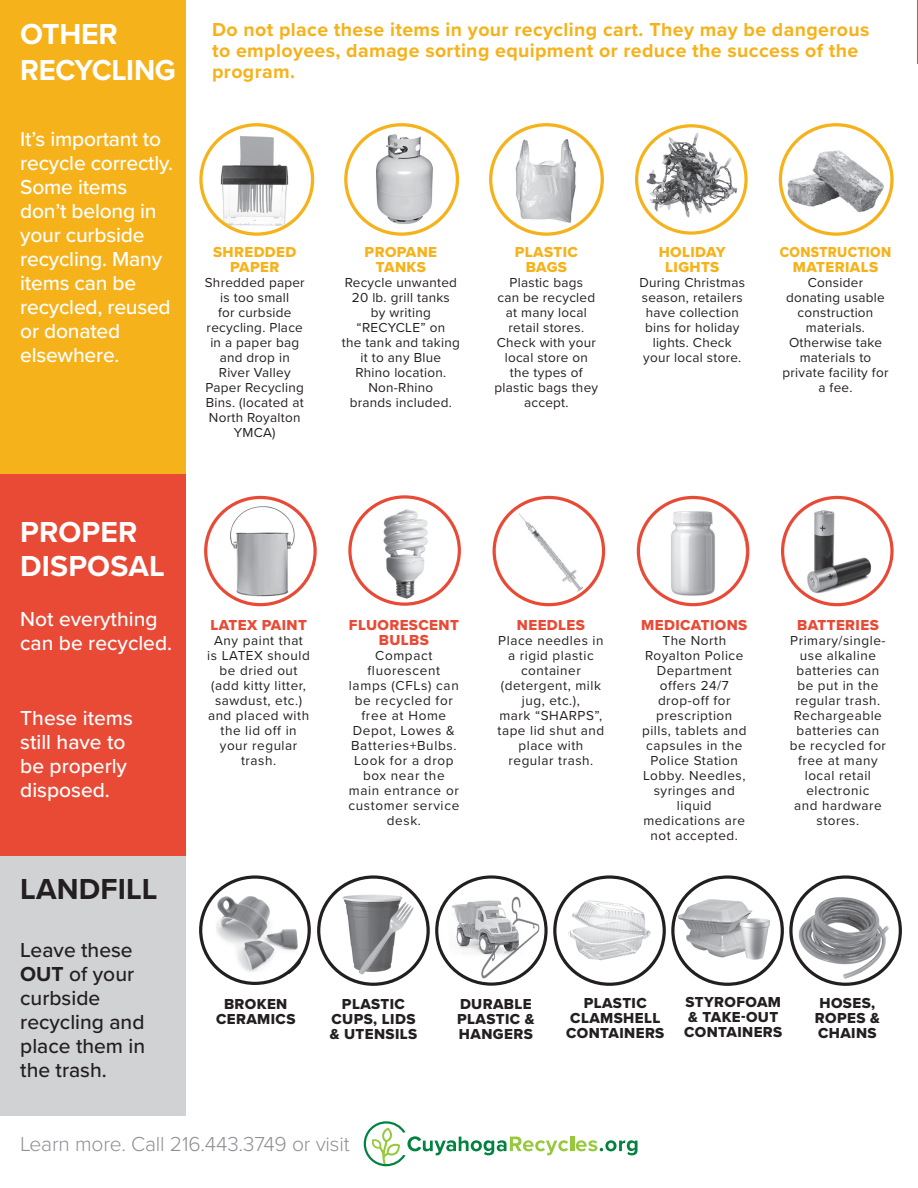
<style>
.page{position:relative;width:918px;height:1188px;background:#fff}
.page>*{position:absolute;margin:0;border:0;box-sizing:border-box;transform-origin:0 0}
.ParaStyle04-Leading{font:700 30px/36px "Proxima Nova";letter-spacing:-.01em;color:#fff}
.ParaStyle01-Leading{font:700 30px "Proxima Nova";letter-spacing:.005em;color:#fff}
.ParaStyle01-Leading-2{font:700 30px "Proxima Nova";letter-spacing:.005em;color:#231f20}
.ParaStyle01-Leading-3{font:500 21px/24px "Proxima Nova";letter-spacing:-.01em;color:#fff}
.ParaStyle01-Leading-4{font:500 21px/24px "Proxima Nova";color:#231f20}
.ParaStyle01-Leading-5{font:300 21px "Proxima Nova";letter-spacing:-.005em;color:#8d8f92}
.ParaStyle02-Leading{font:700 19.5px/21px "Proxima Nova";letter-spacing:.02em;color:#f6b21b}
.ParaStyle03-Leading{font:15px/15px "Proxima Nova Extrabld";letter-spacing:.025em;color:#231f20;text-align:center}
.ParaStyle03-Leading-2{font:15px/15px "Proxima Nova Extrabld";letter-spacing:.025em;color:#e84a36;text-align:center}
.ParaStyle03-Leading-3{font:15px/15px "Proxima Nova Extrabld";letter-spacing:.025em;color:#f6b21b;text-align:center}
.ParaStyle03-Leading-4{font:15px/15px "Proxima Nova Extrabld";letter-spacing:.025em;color:#f6b21b;text-align:center;scale:.91 1}
.ParaStyle03-Leading-5{font:13.5px/15px "Proxima Nova";letter-spacing:.04em;color:#231f20;text-align:center}
.ParaStyle03-Leading-6{font:13.5px/15px "Proxima Nova";letter-spacing:.02em;color:#231f20;text-align:center}
.s1{font-weight:700}
</style>
<div class="page">
<div style="left:0;top:0;width:186px;height:518px;background:#f6b21b"></div>
<img style="left:640px;top:499px;width:106px;height:104px">
<div style="left:637px;top:496px;width:112px;height:110px;border:3px solid #e84a36;border-radius:50%"></div>
<svg style="left:348px;top:495px;width:84px;height:111px"></svg>
<img style="left:357px;top:502px;width:95px;height:97px">
<div style="left:348px;top:495px;width:113px;height:111px;border:3px solid #e84a36;border-radius:50%"></div>
<img style="left:496px;top:499px;width:106px;height:104px">
<div style="left:493px;top:496px;width:112px;height:110px;border:3px solid #e84a36;border-radius:50%"></div>
<img style="left:207px;top:499px;width:106px;height:104px">
<div style="left:204px;top:496px;width:113px;height:110px;border:3px solid #e84a36;border-radius:50%"></div>
<svg style="left:783px;top:497px;width:109px;height:108px"></svg>
<img style="left:798px;top:499px;width:80px;height:104px">
<div style="left:781px;top:496px;width:113px;height:110px;border:3px solid #e84a36;border-radius:50%"></div>
<img style="left:782px;top:126px;width:108px;height:106px">
<div style="left:779px;top:123px;width:115px;height:113px;border:3px solid #f6b21b;border-radius:50%"></div>
<img style="left:348px;top:126px;width:108px;height:106px">
<div style="left:344px;top:123px;width:115px;height:113px;border:3px solid #f6b21b;border-radius:50%"></div>
<img style="left:492px;top:126px;width:109px;height:106px">
<div style="left:489px;top:123px;width:115px;height:113px;border:3px solid #f6b21b;border-radius:50%"></div>
<img style="left:203px;top:126px;width:108px;height:106px">
<div style="left:199px;top:123px;width:115px;height:113px;border:3px solid #f6b21b;border-radius:50%"></div>
<div style="left:0;top:474px;width:186px;height:383px;background:#e84a36"></div>
<div style="left:0;top:857px;width:186px;height:259px;background:#d1d2d4"></div>
<img style="left:438px;top:879px;width:106px;height:104px">
<div style="left:435px;top:875px;width:113px;height:111px;border:3px solid #231f20;border-radius:50%"></div>
<img style="left:555px;top:879px;width:109px;height:105px">
<div style="left:553px;top:875px;width:113px;height:111px;border:3px solid #231f20;border-radius:50%"></div>
<svg style="left:637px;top:126px;width:109px;height:107px"></svg>
<img style="left:645px;top:129px;width:93px;height:99px">
<div style="left:635px;top:124px;width:113px;height:111px;border:3px solid #f6b21b;border-radius:50%"></div>
<img style="left:320px;top:879px;width:106px;height:104px">
<div style="left:317px;top:875px;width:113px;height:111px;border:3px solid #231f20;border-radius:50%"></div>
<img style="left:793px;top:878px;width:107px;height:106px">
<div style="left:789px;top:875px;width:113px;height:111px;border:3px solid #231f20;border-radius:50%"></div>
<img style="left:202px;top:879px;width:103px;height:99px">
<div style="left:199px;top:875px;width:112px;height:110px;border:3px solid #231f20;border-radius:50%"></div>
<svg style="left:673px;top:877px;width:109px;height:107px"></svg>
<img style="left:677px;top:881px;width:97px;height:93px">
<div style="left:671px;top:875px;width:113px;height:111px;border:3px solid #231f20;border-radius:50%"></div>
<svg style="left:364px;top:1121px;width:204px;height:45px"></svg>
<div style="left:570px;top:1137px;width:5px;height:14px;background:#96c93c"></div>
<svg style="left:576px;top:1140px;width:62px;height:15px"></svg>
<p class="ParaStyle04-Leading" style="left:20px;top:15px;width:157px">OTHER<br>RECYCLING</p>
<p class="ParaStyle01-Leading-3" style="left:20px;top:126px;width:155px">It’s important to recycle correctly.<br>Some items don’t belong in your curbside recycling. Many items can be recycled, reused or donated elsewhere.</p>
<p class="ParaStyle02-Leading" style="left:212px;top:18px;width:659px">Do not place these items in your recycling cart. They may be dangerous to employees, damage sorting equipment or reduce the success of the program.</p>
<p class="ParaStyle03-Leading-3" style="left:213px;top:244px;width:85px">SHREDDED<br>PAPER</p>
<p class="ParaStyle03-Leading-6" style="left:205px;top:274px;width:101px">Shredded paper is too small<br>for curbside recycling. Place in a paper bag and drop in<br>River Valley<br>Paper Recycling<br>Bins. (located at<br>North Royalton<br>YMCA)</p>
<p class="ParaStyle03-Leading-3" style="left:365px;top:244px;width:74px">PROPANE<br>TANKS</p>
<p class="ParaStyle03-Leading-6" style="left:342px;top:274px;width:119px">Recycle unwanted<br>20 lb. grill tanks<br>by writing “RECYCLE” on<br>the tank and taking it to any Blue<br>Rhino location.<br>Non-Rhino<br>brands included.</p>
<p class="ParaStyle03-Leading-3" style="left:515px;top:244px;width:65px">PLASTIC<br>BAGS</p>
<p class="ParaStyle03-Leading-6" style="left:495px;top:274px;width:105px">Plastic bags<br>can be recycled at many local retail stores.<br>Check with your local store on the types of plastic bags they accept.</p>
<p class="ParaStyle03-Leading-3" style="left:659px;top:244px;width:69px">HOLIDAY<br>LIGHTS</p>
<p class="ParaStyle03-Leading-6" style="left:639px;top:275px;width:107px">During Christmas season, retailers have collection bins for holiday lights. Check your local store.</p>
<p class="ParaStyle03-Leading-4" style="left:780px;top:244px;width:124px">CONSTRUCTION<br>MATERIALS</p>
<p class="ParaStyle03-Leading-6" style="left:783px;top:274px;width:107px">Consider donating usable construction materials.<br>Otherwise take materials to private facility for a fee.</p>
<p class="ParaStyle01-Leading" style="left:20px;top:509px;width:119px">PROPER</p>
<p class="ParaStyle01-Leading" style="left:20px;top:544px;width:146px">DISPOSAL</p>
<p class="ParaStyle01-Leading-3" style="left:20px;top:606px;width:153px">Not everything can be recycled.</p>
<p class="ParaStyle01-Leading-3" style="left:20px;top:705px;width:114px">These items still have to be properly disposed.</p>
<p class="ParaStyle01-Leading-2" style="left:20px;top:867px;width:139px">LANDFILL</p>
<p class="ParaStyle01-Leading-4" style="left:20px;top:937px;width:126px">Leave these<br><span class="s1">OUT</span> of your curbside recycling and place them in the trash.</p>
<p class="ParaStyle03-Leading-2" style="left:210px;top:618px;width:98px">LATEX PAINT</p>
<p class="ParaStyle03-Leading-5" style="left:207px;top:633px;width:104px">Any paint that<br>is LATEX should be dried out</p>
<p class="ParaStyle03-Leading-5" style="left:211px;top:678px;width:96px;text-align:left">(add kitty litter, sawdust, etc.)</p>
<p class="ParaStyle03-Leading-5" style="left:208px;top:708px;width:103px">and placed with</p>
<p class="ParaStyle03-Leading-5" style="left:220px;top:723px;width:79px">the lid off in your regular trash.</p>
<p class="ParaStyle03-Leading-2" style="left:349px;top:618px;width:111px">FLUORESCENT<br>BULBS</p>
<p class="ParaStyle03-Leading-5" style="left:349px;top:648px;width:111px">Compact fluorescent lamps (CFLs) can be recycled for free at Home<br>Depot, Lowes &amp;<br>Batteries+Bulbs.<br>Look for a drop</p>
<p class="ParaStyle03-Leading-5" style="left:348px;top:768px;width:112px">box near the main entrance or customer service desk.</p>
<p class="ParaStyle03-Leading-2" style="left:517px;top:618px;width:69px">NEEDLES</p>
<p class="ParaStyle03-Leading-5" style="left:498px;top:633px;width:107px">Place needles in</p>
<p class="ParaStyle03-Leading-5" style="left:508px;top:648px;width:87px">a rigid plastic container</p>
<p class="ParaStyle03-Leading-5" style="left:501px;top:678px;width:102px">(detergent, milk jug, etc.),</p>
<p class="ParaStyle03-Leading-5" style="left:498px;top:708px;width:108px;text-align:left">mark “SHARPS”, tape lid shut and</p>
<p class="ParaStyle03-Leading-5" style="left:518px;top:738px;width:66px">place with</p>
<p class="ParaStyle03-Leading-5" style="left:509px;top:753px;width:86px">regular trash.</p>
<p class="ParaStyle03-Leading-2" style="left:641px;top:618px;width:108px">MEDICATIONS</p>
<p class="ParaStyle03-Leading-5" style="left:642px;top:633px;width:106px">The North<br>Royalton Police<br>Department offers 24/7 drop-off for prescription pills, tablets and capsules in the<br>Police Station<br>Lobby. Needles, syringes and liquid</p>
<p class="ParaStyle03-Leading-5" style="left:643px;top:813px;width:103px">medications are not accepted.</p>
<p class="ParaStyle03-Leading-2" style="left:797px;top:618px;width:83px">BATTERIES</p>
<p class="ParaStyle03-Leading-5" style="left:790px;top:633px;width:98px">Primary/single&shy;use alkaline batteries can be put in the regular trash.<br>Rechargeable batteries can be recycled for free at many local retail electronic<br>and hardware stores.</p>
<p class="ParaStyle03-Leading" style="left:216px;top:997px;width:81px">BROKEN<br>CERAMICS</p>
<p class="ParaStyle03-Leading" style="left:684px;top:994px;width:100px;text-align:left">STYROFOAM &amp; TAKE-OUT<br>CONTAINERS</p>
<p class="ParaStyle03-Leading" style="left:330px;top:996px;width:89px">PLASTIC<br>CUPS, LIDS &amp; UTENSILS</p>
<p class="ParaStyle03-Leading" style="left:815px;top:996px;width:66px">HOSES,<br>ROPES &amp;<br>CHAINS</p>
<p class="ParaStyle03-Leading" style="left:457px;top:996px;width:79px;text-align:left">DURABLE<br>PLASTIC &amp;<br>HANGERS</p>
<p class="ParaStyle03-Leading" style="left:566px;top:996px;width:100px">PLASTIC<br>CLAMSHELL<br>CONTAINERS</p>
<p class="ParaStyle01-Leading-5" style="left:20px;top:1128px;width:331px">Learn more. Call 216.443.3749 or visit</p>
</div>
